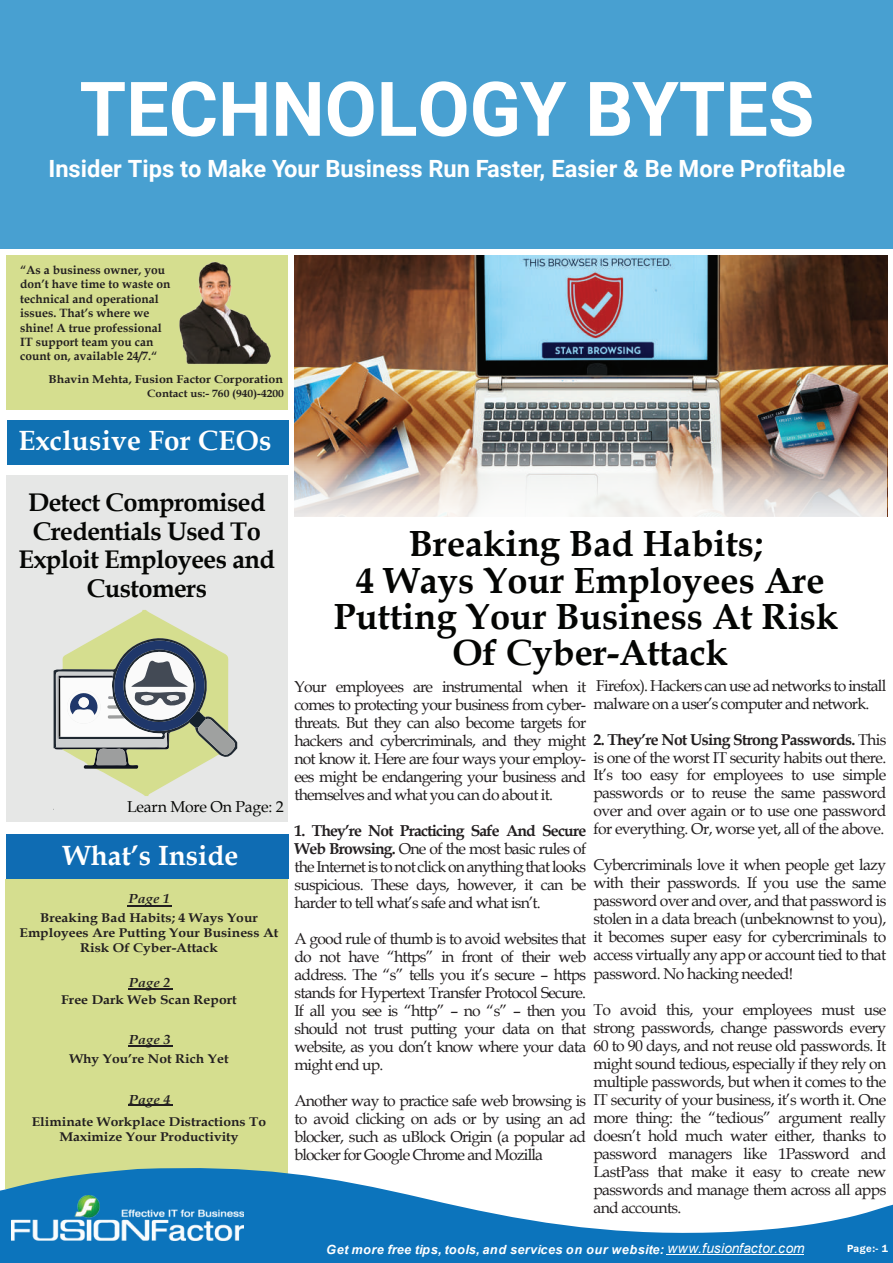
<style>
.page{position:relative;width:893px;height:1263px;background:#fff}
.page>*{position:absolute;margin:0;border:0;box-sizing:border-box;transform-origin:0 0}
.t1{font:700 75.45px "Roboto";color:#fff}
.t2{font:700 36.3px/36.3px "Book Antiqua";color:#040503;text-align:center}
.t3{font:700 27.75px "Book Antiqua";letter-spacing:.01em;color:#fff}
.t4{font:700 25.5px/28.5px "Book Antiqua";letter-spacing:-.02em;color:#060705;text-align:center}
.t5{font:700 23.7px "Roboto";color:#fff}
.t6{font:15.75px/18px "Book Antiqua";letter-spacing:-.05em;color:#231f20;text-align:justify}
.t7{font:15.75px "Book Antiqua";letter-spacing:-.015em;color:#060705}
.t8{font:italic 700 13.05px "Book Antiqua";color:#231f20;scale:1.09 1}
.t9{font:700 12.6px/15px "Book Antiqua";color:#231f20;text-align:center;scale:1.09 1}
.t10{font:italic 700 12.6px "Arial";letter-spacing:.025em;color:#fff}
.t11{font:700 12px/14.4px "Book Antiqua";color:#231f20}
.t12{font:700 11.4px "Book Antiqua";color:#231f20;scale:1.09 1}
.t13{font:700 10.5px "Book Antiqua";color:#231f20;scale:1.09 1}
.t14{font:600 10.5px "Franklin Gothic";color:#fff}
.s1{font-weight:700}
.s2{font-weight:400;font-size:13.65px}
</style>
<div class="page">
<img style="left:294px;top:255px;width:593px;height:262px">
<div style="left:6px;top:879px;width:282px;height:309px;background:#d5de8f"></div>
<div style="left:7px;top:834px;width:282px;height:45px;background:#0f6cb3"></div>
<img style="left:295px;top:437px;width:592px;height:80px">
<div style="left:7px;top:476px;width:281px;height:346px;background:#e6e7e6"></div>
<hr style="left:127px;top:905px;width:44px;height:1px;background:#231f20">
<hr style="left:129px;top:988px;width:44px;height:1px;background:#231f20">
<hr style="left:129px;top:1046px;width:44px;height:1px;background:#231f20">
<hr style="left:129px;top:1104px;width:44px;height:1px;background:#231f20">
<div style="left:7px;top:420px;width:281px;height:44px;background:#1071b3"></div>
<div style="left:7px;top:255px;width:280px;height:155px;background:#d5de8f"></div>
<img style="left:179px;top:261px;width:92px;height:103px">
<svg style="left:0;top:1166px;width:893px;height:97px;fill:#0c74bc"></svg>
<img style="left:11px;top:1196px;width:233px;height:44px">
<hr style="left:667px;top:1254px;width:137px;height:1px;background:#fff">
<div style="left:0;top:0;width:893px;height:248px;background:#48a0d1"></div>
<svg style="left:54px;top:610px;width:183px;height:186px"></svg>
<svg style="left:84px;top:765px;width:54px;height:4px"></svg>
<h1 class="t1" style="left:80px;top:56px;width:736px">TECHNOLOGY BYTES</h1>
<h3 class="t5" style="left:48px;top:152px;width:798px">Insider Tips to Make Your Business Run Faster, Easier &amp; Be More Profitable</h3>
<p class="t11" style="left:20px;top:263px;width:152px">“As a business owner, you don’t have time to waste on technical and operational issues. That’s where we shine! A true professional<br>IT support team you can count on, available 24/7.“</p>
<p class="t12" style="left:49px;top:372px;width:216px">Bhavin Mehta, Fusion Factor Corporation</p>
<p class="t13" style="left:147px;top:386px;width:127px">Contact us:- 760 (940)-4200</p>
<h3 class="t3" style="left:18px;top:422px;width:255px">Exclusive For CEOs</h3>
<h3 class="t4" style="left:19px;top:488px;width:258px">Detect Compromised<br>Credentials Used To<br>Exploit Employees and<br>Customers</h3>
<p class="t7" style="left:127px;top:796px;width:158px">Learn More On Page: 2</p>
<h3 class="t3" style="left:63px;top:837px;width:177px">What’s Inside</h3>
<p class="t8" style="left:128px;top:890px;width:40px">Page 1</p>
<p class="t9" style="left:20px;top:910px;width:239px">Breaking Bad Habits; 4 Ways Your<br>Employees Are Putting Your Business At<br>Risk Of Cyber-Attack</p>
<p class="t8" style="left:129px;top:973px;width:40px">Page 2</p>
<p class="t9" style="left:61px;top:993px;width:162px">Free Dark Web Scan Report</p>
<p class="t8" style="left:129px;top:1031px;width:40px">Page 3</p>
<p class="t9" style="left:69px;top:1051px;width:148px">Why You’re Not Rich Yet</p>
<p class="t8" style="left:129px;top:1090px;width:40px">Page 4</p>
<p class="t9" style="left:32px;top:1114px;width:216px">Eliminate Workplace Distractions To<br>Maximize Your Productivity</p>
<h2 class="t2" style="left:334px;top:526px;width:506px">Breaking Bad Habits;<br>4 Ways Your Employees Are<br>Putting Your Business At Risk<br>Of Cyber-Attack</h2>
<p class="t6" style="left:593px;top:676px;width:294px">Firefox). Hackers can use ad networks to install malware on a user’s computer and network.</p>
<p class="t6" style="left:593px;top:730px;width:294px"><span class="s1">2. They’re Not Using Strong Passwords.</span> This is one of the worst IT security habits out there.<br>It’s too easy for employees to use simple passwords or to reuse the same password over and over again or to use one password for everything. Or, worse yet, all of the above.</p>
<p class="t6" style="left:593px;top:856px;width:294px">Cybercriminals love it when people get lazy with their passwords. If you use the same password over and over, and that password is stolen in a data breach (unbeknownst to you), it becomes super easy for cybercriminals to access virtually any app or account tied to that password. No hacking needed!</p>
<p class="t6" style="left:593px;top:1000px;width:294px">To avoid this, your employees must use strong passwords, change passwords every 60 to 90 days, and not reuse old passwords. It might sound tedious, especially if they rely on multiple passwords, but when it comes to the IT security of your business, it’s worth it. One more thing: the “tedious” argument really doesn’t hold much water either, thanks to password managers like 1Password and LastPass that make it easy to create new passwords and manage them across all apps and accounts.</p>
<p class="t6" style="left:294px;top:677px;width:293px">Your employees are instrumental when it comes to protecting your business from cyber&shy;threats. But they can also become targets for hackers and cybercriminals, and they might not know it. Here are four ways your employ&shy;ees might be endangering your business and themselves and what you can do about it.</p>
<p class="t6" style="left:294px;top:821px;width:293px"><span class="s1">1. They’re Not Practicing Safe And Secure Web Browsing.</span> One of the most basic rules of the Internet is to not click on anything that looks suspicious. These days, however, it can be harder to tell what’s safe and what isn’t.</p>
<p class="t6" style="left:294px;top:929px;width:293px">A good rule of thumb is to avoid websites that do not have “https” in front of their web address. The “s” tells you it’s secure – https stands for Hypertext Transfer Protocol Secure.<br>If all you see is “http” – no “s” – then you should not trust putting your data on that website, as you don’t know where your data might end up.</p>
<p class="t6" style="left:294px;top:1091px;width:293px">Another way to practice safe web browsing is to avoid clicking on ads or by using an ad blocker, such as uBlock Origin (a popular ad blocker for Google Chrome and Mozilla</p>
<p class="t10" style="left:326px;top:1241px;width:480px">Get more free tips, tools, and services on our website: <span class="s2">www.fusionfactor.com</span></p>
<p class="t14" style="left:847px;top:1242px;width:43px">Page:- 1</p>
</div>
